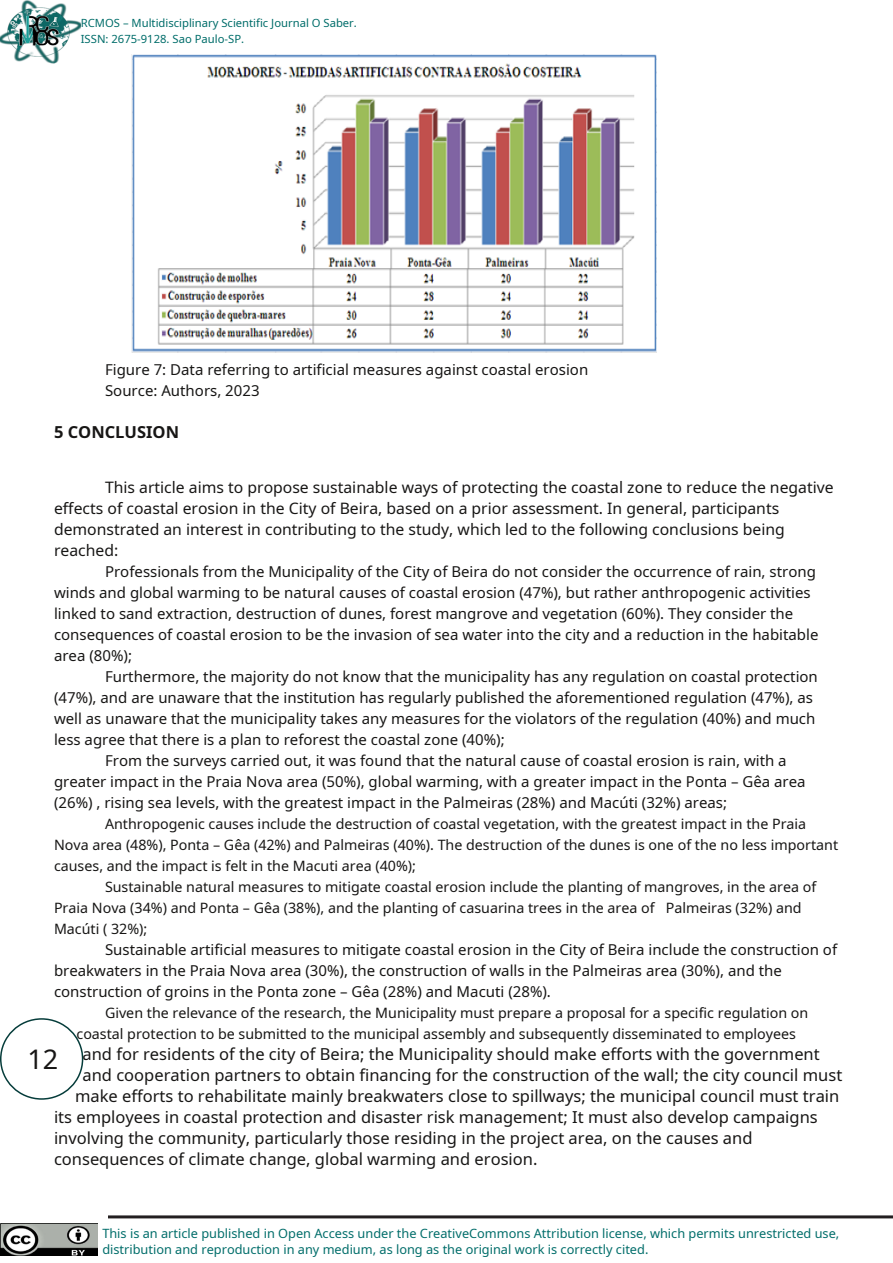
<style>
.page{position:relative;width:893px;height:1263px;background:#fff}
.page>*{position:absolute;margin:0;border:0;box-sizing:border-box;transform-origin:0 0}
.t1{font:27px "Noto Sans";color:#171615}
.t2{font:16.5px "Noto Sans";color:#171615}
.t3{font:700 16.5px "Noto Sans";color:#171615}
.t4{font:15.75px/21px "Noto Sans";color:#171615}
.t5{font:15px/21px "Noto Sans";color:#171615}
.t6{font:14.25px/21px "Noto Sans";color:#171615}
.t7{font:12.75px/16.5px "Noto Sans";color:#006d6a}
.t8{font:11.25px/16.5px "Noto Sans";color:#006d6a}
</style>
<div class="page">
<img style="left:0;top:1224px;width:97px;height:32px">
<img style="left:0;top:0;width:81px;height:64px">
<div style="left:0;top:1018px;width:83px;height:82px;border:2px solid #053c3a;border-radius:50%"></div>
<hr style="left:108px;top:1215px;width:785px;height:3px;background:#231f20">
<img style="left:132px;top:54px;width:524px;height:299px">
<p class="t8" style="left:81px;top:14px;width:278px">RCMOS – Multidisciplinary Scientific Journal O Saber.<br>ISSN: 2675-9128. Sao Paulo-SP.</p>
<p class="t5" style="left:105px;top:358px;width:485px">Figure 7: Data referring to artificial measures against coastal erosion<br>Source: Authors, 2023</p>
<p class="t3" style="left:54px;top:420px;width:127px">5 CONCLUSION</p>
<p class="t4" style="left:54px;top:476px;width:781px;text-indent:51px">This article aims to propose sustainable ways of protecting the coastal zone to reduce the negative effects of coastal erosion in the City of Beira, based on a prior assessment. In general, participants demonstrated an interest in contributing to the study, which led to the following conclusions being reached:</p>
<p class="t5" style="left:54px;top:560px;width:766px;text-indent:51px">Professionals from the Municipality of the City of Beira do not consider the occurrence of rain, strong winds and global warming to be natural causes of coastal erosion (47%), but rather anthropogenic activities linked to sand extraction, destruction of dunes, forest mangrove and vegetation (60%). They consider the consequences of coastal erosion to be the invasion of sea water into the city and a reduction in the habitable area (80%);</p>
<p class="t5" style="left:105px;top:665px;width:714px">Furthermore, the majority do not know that the municipality has any regulation on coastal protection</p>
<p class="t5" style="left:54px;top:686px;width:761px">(47%), and are unaware that the institution has regularly published the aforementioned regulation (47%), as</p>
<p class="t5" style="left:54px;top:707px;width:763px">well as unaware that the municipality takes any measures for the violators of the regulation (40%) and much</p>
<p class="t5" style="left:54px;top:728px;width:452px">less agree that there is a plan to reforest the coastal zone (40%);</p>
<p class="t5" style="left:105px;top:749px;width:683px">From the surveys carried out, it was found that the natural cause of coastal erosion is rain, with a</p>
<p class="t5" style="left:54px;top:770px;width:753px">greater impact in the Praia Nova area (50%), global warming, with a greater impact in the Ponta – Gêa area</p>
<p class="t5" style="left:54px;top:791px;width:675px">(26%) , rising sea levels, with the greatest impact in the Palmeiras (28%) and Macúti (32%) areas;</p>
<p class="t6" style="left:105px;top:813px;width:703px">Anthropogenic causes include the destruction of coastal vegetation, with the greatest impact in the Praia</p>
<p class="t6" style="left:54px;top:834px;width:786px">Nova area (48%), Ponta – Gêa (42%) and Palmeiras (40%). The destruction of the dunes is one of the no less important</p>
<p class="t6" style="left:54px;top:855px;width:364px">causes, and the impact is felt in the Macuti area (40%);</p>
<p class="t6" style="left:105px;top:876px;width:713px">Sustainable natural measures to mitigate coastal erosion include the planting of mangroves, in the area of</p>
<p class="t6" style="left:54px;top:897px;width:749px">Praia Nova (34%) and Ponta – Gêa (38%), and the planting of casuarina trees in the area of Palmeiras (32%) and</p>
<p class="t6" style="left:54px;top:918px;width:95px">Macúti ( 32%);</p>
<p class="t5" style="left:54px;top:938px;width:785px;text-indent:51px">Sustainable artificial measures to mitigate coastal erosion in the City of Beira include the construction of breakwaters in the Praia Nova area (30%), the construction of walls in the Palmeiras area (30%), and the construction of groins in the Ponta zone – Gêa (28%) and Macuti (28%).</p>
<p class="t6" style="left:76px;top:1002px;width:733px;text-indent:29px">Given the relevance of the research, the Municipality must prepare a proposal for a specific regulation on coastal protection to be submitted to the municipal assembly and subsequently disseminated to employees</p>
<p class="t2" style="left:82px;top:1042px;width:739px">and for residents of the city of Beira; the Municipality should make efforts with the government</p>
<p class="t2" style="left:82px;top:1063px;width:761px">and cooperation partners to obtain financing for the construction of the wall; the city council must</p>
<p class="t2" style="left:75px;top:1084px;width:766px">make efforts to rehabilitate mainly breakwaters close to spillways; the municipal council must train</p>
<p class="t2" style="left:54px;top:1105px;width:765px">its employees in coastal protection and disaster risk management; It must also develop campaigns</p>
<p class="t2" style="left:54px;top:1126px;width:700px">involving the community, particularly those residing in the project area, on the causes and</p>
<p class="t2" style="left:54px;top:1147px;width:485px">consequences of climate change, global warming and erosion.</p>
<h1 class="t1" style="left:27px;top:1040px;width:32px">12</h1>
<p class="t7" style="left:102px;top:1225px;width:738px">This is an article published in Open Access under the CreativeCommons Attribution license, which permits unrestricted use, distribution and reproduction in any medium, as long as the original work is correctly cited.</p>
</div>
